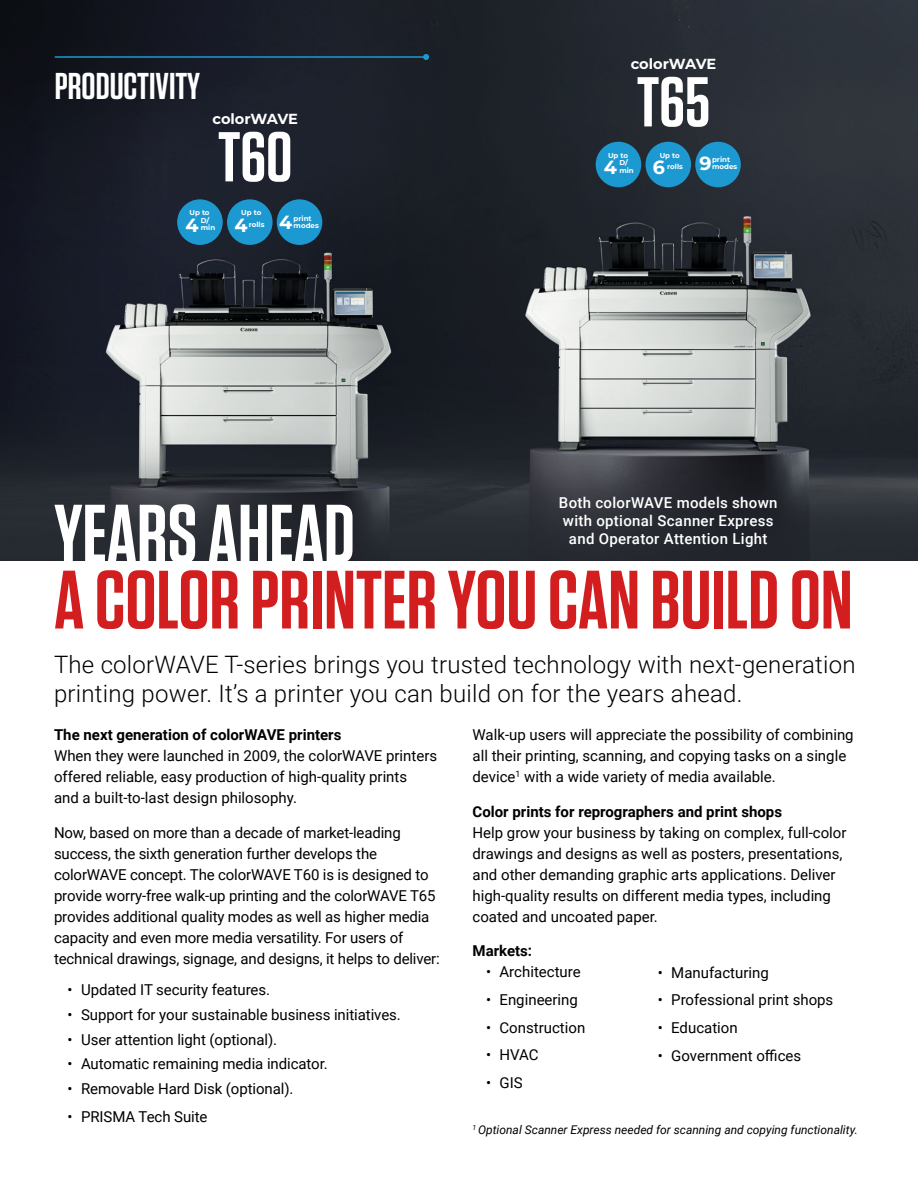
<style>
.page{position:relative;width:918px;height:1188px;background:#fff}
.page>*{position:absolute;margin:0;border:0;box-sizing:border-box;transform-origin:0 0}
.t1{font:600 82.5px "Tungsten";color:#d31e1f}
.t2{font:600 82.5px "Tungsten";color:#fff}
.t3{font:600 70.35px "Tungsten";color:#fff}
.t4{font:600 37.35px "Tungsten";color:#fff}
.t5{font:300 24px/28.5px "Roboto";letter-spacing:.01em;color:#000001}
.t6{font:700 19.05px "Montserrat";color:#fff}
.t7{font:15px/21px "Roboto";color:#000001}
.t8{font:700 15px "Roboto";color:#000001}
.t9{font:500 15px/18px "Roboto";letter-spacing:.02em;color:#fff;text-align:center}
.t10{font:700 14.55px "Montserrat";letter-spacing:-.01em;color:#fff}
.t11{font:italic 12px "Roboto";color:#000001}
.t12{font:700 7.05px/7.4px "Montserrat";color:#fff}
</style>
<div class="page">
<img style="left:0;top:0;width:918px;height:561px">
<div style="left:695px;top:142px;width:46px;height:45px;background:#1d99d2;border-radius:50%"></div>
<div style="left:646px;top:142px;width:45px;height:45px;background:#1d99d2;border-radius:50%"></div>
<hr style="left:55px;top:56px;width:371px;height:2px;background:#1d99d2">
<svg style="left:423px;top:54px;width:6px;height:6px"></svg>
<div style="left:277px;top:199px;width:45px;height:46px;background:#1d99d2;border-radius:50%"></div>
<div style="left:227px;top:199px;width:46px;height:46px;background:#1d99d2;border-radius:50%"></div>
<div style="left:177px;top:199px;width:46px;height:46px;background:#1d99d2;border-radius:50%"></div>
<div style="left:596px;top:142px;width:45px;height:45px;background:#1d99d2;border-radius:50%"></div>
<h3 class="t4" style="left:55px;top:67px;width:147px">PRODUCTIVITY</h3>
<p class="t10" style="left:213px;top:108px;width:87px">colorWAVE</p>
<h2 class="t3" style="left:218px;top:120px;width:76px">T60</h2>
<p class="t6" style="left:234px;top:211px;width:15px">4</p>
<p class="t12" style="left:249px;top:220px;width:17px">rolls</p>
<p class="t12" style="left:294px;top:214px;width:27px">print modes</p>
<p class="t12" style="left:190px;top:209px;width:22px">Up to</p>
<p class="t12" style="left:241px;top:209px;width:22px">Up to</p>
<p class="t6" style="left:279px;top:208px;width:15px">4</p>
<p class="t6" style="left:185px;top:211px;width:15px">4</p>
<p class="t12" style="left:201px;top:216px;width:16px">D/ min</p>
<p class="t10" style="left:631px;top:53px;width:87px">colorWAVE</p>
<h2 class="t3" style="left:637px;top:65px;width:75px">T65</h2>
<p class="t6" style="left:699px;top:149px;width:14px">9</p>
<p class="t12" style="left:712px;top:155px;width:20px">print</p>
<p class="t12" style="left:608px;top:151px;width:22px">Up to</p>
<p class="t12" style="left:660px;top:151px;width:22px">Up to</p>
<p class="t6" style="left:604px;top:154px;width:15px">4</p>
<p class="t12" style="left:619px;top:159px;width:16px">D/ min</p>
<p class="t6" style="left:653px;top:154px;width:14px">6</p>
<p class="t12" style="left:667px;top:163px;width:17px">rolls</p>
<p class="t12" style="left:712px;top:163px;width:27px">modes</p>
<p class="t9" style="left:559px;top:493px;width:220px">Both colorWAVE models shown with optional Scanner Express and Operator Attention Light</p>
<h1 class="t2" style="left:54px;top:490px;width:302px">YEARS AHEAD</h1>
<h1 class="t1" style="left:54px;top:556px;width:800px">A COLOR PRINTER YOU CAN BUILD ON</h1>
<h3 class="t5" style="left:54px;top:650px;width:803px">The colorWAVE T-series brings you trusted technology with next-generation printing power. It’s a printer you can build on for the years ahead.</h3>
<p class="t8" style="left:54px;top:724px;width:289px">The next generation of colorWAVE printers</p>
<p class="t7" style="left:54px;top:745px;width:385px">When they were launched in 2009, the colorWAVE printers offered reliable, easy production of high-quality prints<br>and a built-to-last design philosophy.</p>
<p class="t7" style="left:54px;top:821px;width:387px">Now, based on more than a decade of market-leading success, the sixth generation further develops the colorWAVE concept. The colorWAVE T60 is is designed to provide worry-free walk-up printing and the colorWAVE T65 provides additional quality modes as well as higher media capacity and even more media versatility. For users of technical drawings, signage, and designs, it helps to deliver:</p>
<p class="t7" style="left:68px;top:979px;width:204px">• Updated IT security features.</p>
<p class="t7" style="left:68px;top:1004px;width:335px">• Support for your sustainable business initiatives.</p>
<p class="t7" style="left:68px;top:1028px;width:211px">• User attention light (optional).</p>
<p class="t7" style="left:68px;top:1053px;width:262px">• Automatic remaining media indicator.</p>
<p class="t7" style="left:68px;top:1078px;width:228px">• Removable Hard Disk (optional).</p>
<p class="t7" style="left:68px;top:1106px;width:142px">• PRISMA Tech Suite</p>
<p class="t7" style="left:473px;top:724px;width:383px">Walk-up users will appreciate the possibility of combining all their printing, scanning, and copying tasks on a single device<sup>1</sup> with a wide variety of media available.</p>
<p class="t8" style="left:473px;top:801px;width:311px">Color prints for reprographers and print shops</p>
<p class="t7" style="left:473px;top:821px;width:375px">Help grow your business by taking on complex, full-color drawings and designs as well as posters, presentations, and other demanding graphic arts applications. Deliver high-quality results on different media types, including coated and uncoated paper.</p>
<p class="t8" style="left:473px;top:940px;width:61px">Markets:</p>
<p class="t7" style="left:486px;top:961px;width:96px">• Architecture</p>
<p class="t7" style="left:486px;top:989px;width:93px">• Engineering</p>
<p class="t7" style="left:486px;top:1016px;width:101px">• Construction</p>
<p class="t7" style="left:486px;top:1044px;width:54px">• HVAC</p>
<p class="t7" style="left:486px;top:1072px;width:38px">• GIS</p>
<p class="t7" style="left:658px;top:961px;width:113px">• Manufacturing</p>
<p class="t7" style="left:658px;top:989px;width:177px">• Professional print shops</p>
<p class="t7" style="left:658px;top:1017px;width:81px">• Education</p>
<p class="t7" style="left:658px;top:1045px;width:145px">• Government offices</p>
<p class="t11" style="left:473px;top:1121px;width:387px"><sup>1</sup> Optional Scanner Express needed for scanning and copying functionality.</p>
</div>
